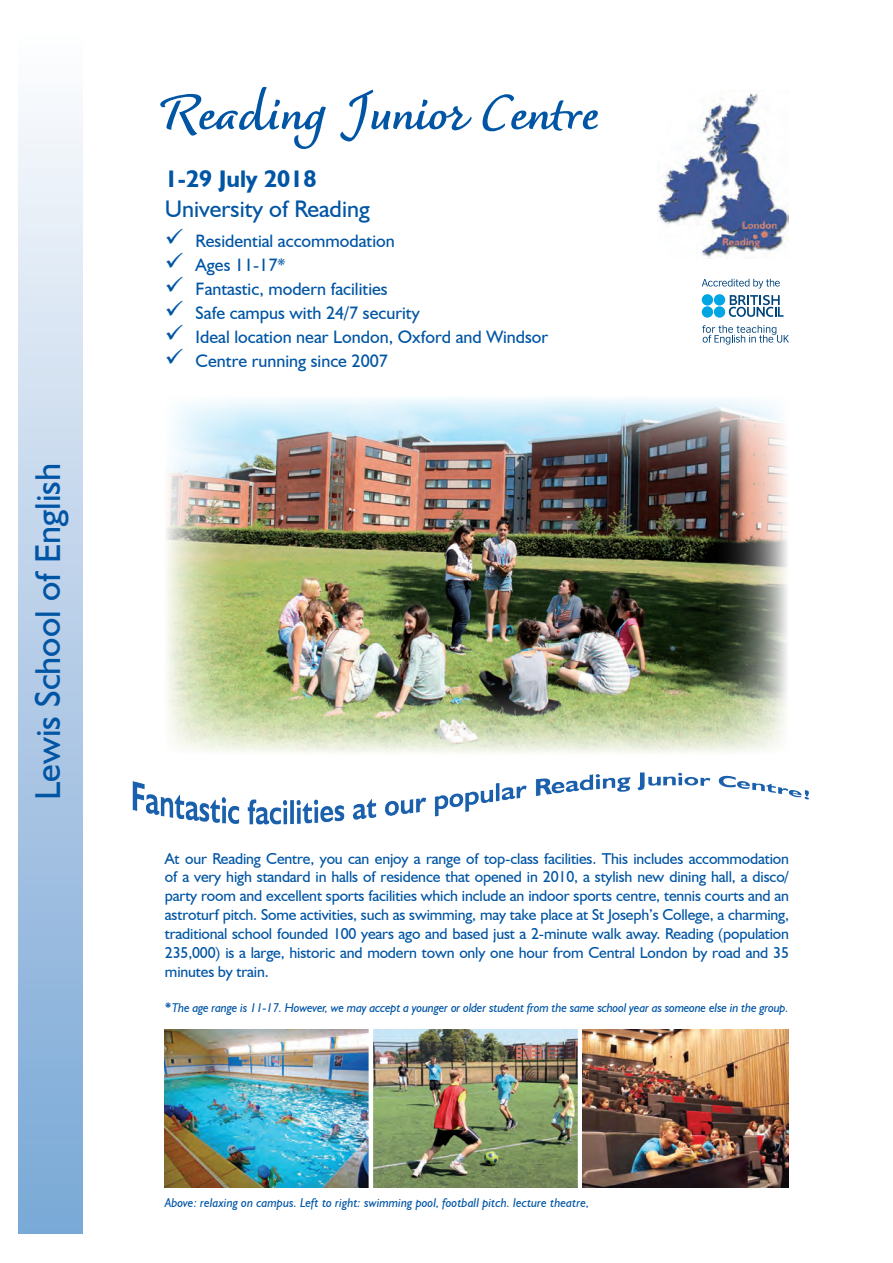
<style>
.page{position:relative;width:893px;height:1263px;background:#fff}
.page>*{position:absolute;margin:0;border:0;box-sizing:border-box;transform-origin:0 0}
.t1{font:700 58.5px "Dolce";color:#0155a5}
.t2{font:36px "Humanist 521 BT";color:#0155a5}
.t3{font:24px "Humanist 521 BT";color:#0155a5}
.t4{font:700 24px "Humanist 521 BT";color:#0155a5}
.t5{font:18px "Humanist 521 BT";color:#0155a5}
.t6{font:15.75px/18.9px "Humanist 521 BT";letter-spacing:-.01em;color:#0155a5;text-align:justify}
.t7{font:italic 12.75px "Humanist 521 BT";letter-spacing:-.02em;color:#0155a5}
.t8{font:italic 12.75px "Humanist 521 BT";color:#0155a5}
.s1{font-weight:700;font-style:normal;font-size:13.5px}
</style>
<div class="page">
<div style="left:18px;top:30px;width:64px;height:1203px;background:linear-gradient(to bottom,#fcfbfd,#78a6d5)"></div>
<img style="left:166px;top:398px;width:621px;height:355px">
<img style="left:657px;top:93px;width:132px;height:165px">
<img style="left:132px;top:772px;width:677px;height:53px">
<svg style="left:702px;top:279px;width:78px;height:9px"></svg>
<svg style="left:702px;top:325px;width:87px;height:20px"></svg>
<svg style="left:729px;top:295px;width:54px;height:22px"></svg>
<div style="left:702px;top:294px;width:11px;height:11px;background:#00a5e3;border-radius:50%"></div>
<div style="left:714px;top:294px;width:11px;height:11px;background:#00a5e3;border-radius:50%"></div>
<div style="left:702px;top:306px;width:11px;height:12px;background:#00a5e3;border-radius:50%"></div>
<div style="left:714px;top:306px;width:11px;height:12px;background:#00a5e3;border-radius:50%"></div>
<img style="left:165px;top:1029px;width:413px;height:158px">
<hr style="left:369px;top:1024px;width:4px;height:165px;background:#fff">
<img style="left:582px;top:1030px;width:206px;height:157px">
<h2 class="t2" style="left:26px;top:800px;width:338px;rotate:-90deg">Lewis School of English</h2>
<h1 class="t1" style="left:165px;top:74px;width:436px">Reading Junior Centre</h1>
<h3 class="t4" style="left:165px;top:164px;width:153px">1-29 July 2018</h3>
<h3 class="t3" style="left:165px;top:194px;width:207px">University of Reading</h3>
<p class="t5" style="left:165px;top:230px;width:231px">✓ Residential accommodation</p>
<p class="t5" style="left:165px;top:254px;width:122px">✓ Ages 11-17*</p>
<p class="t5" style="left:165px;top:278px;width:224px">✓ Fantastic, modern facilities</p>
<p class="t5" style="left:165px;top:302px;width:256px">✓ Safe campus with 24/7 security</p>
<p class="t5" style="left:165px;top:326px;width:385px">✓ Ideal location near London, Oxford and Windsor</p>
<p class="t5" style="left:165px;top:350px;width:225px">✓ Centre running since 2007</p>
<p class="t6" style="left:165px;top:848px;width:626px">At our Reading Centre, you can enjoy a range of top-class facilities. This includes accommodation of a very high standard in halls of residence that opened in 2010, a stylish new dining hall, a disco/ party room and excellent sports facilities which include an indoor sports centre, tennis courts and an astroturf pitch. Some activities, such as swimming, may take place at St Joseph’s College, a charming, traditional school founded 100 years ago and based just a 2-minute walk away. Reading (population 235,000) is a large, historic and modern town only one hour from Central London by road and 35 minutes by train.</p>
<p class="t7" style="left:165px;top:1000px;width:625px"><span class="s1">*</span>The age range is 11-17. However, we may accept a younger or older student from the same school year as someone else in the group.</p>
<p class="t8" style="left:165px;top:1194px;width:426px">Above: relaxing on campus. Left to right: swimming pool, football pitch. lecture theatre,</p>
</div>
